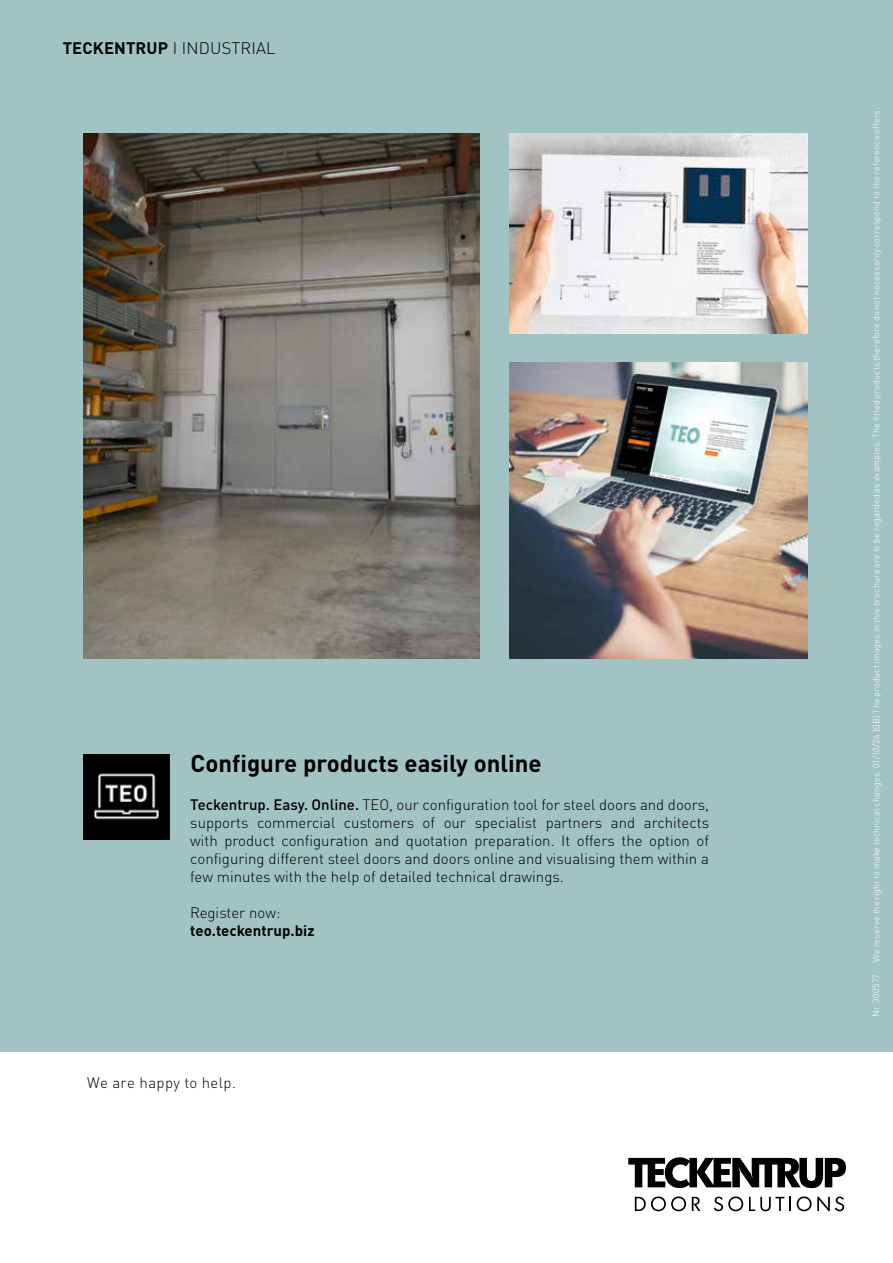
<style>
.page{position:relative;width:893px;height:1263px;background:#fff}
.page>*{position:absolute;margin:0;border:0;box-sizing:border-box;transform-origin:0 0}
.t1{font:700 24px "DIN Pro";color:#000}
.t2{font:300 16.5px "DIN Pro";letter-spacing:.01em;color:#000}
.t3{font:300 15px/18px "DIN Pro";color:#000;text-align:justify}
.t4{font:700 15px "DIN Pro";color:#000}
.t5{font:300 15px "DIN Pro";letter-spacing:.025em;color:#000}
.t6{font:300 9px "DIN Pro";letter-spacing:.01em;color:#fff}
.s1{font-weight:700}
.s2{font-weight:500}
</style>
<div class="page">
<div style="left:0;top:0;width:893px;height:1051px;background:#a1c3c3"></div>
<img style="left:509px;top:363px;width:299px;height:295px">
<img style="left:509px;top:133px;width:299px;height:200px">
<img style="left:84px;top:133px;width:395px;height:526px">
<svg style="left:628px;top:1157px;width:218px;height:32px"></svg>
<svg style="left:635px;top:1196px;width:51px;height:15px"></svg>
<svg style="left:692px;top:1197px;width:8px;height:14px"></svg>
<svg style="left:714px;top:1196px;width:77px;height:15px"></svg>
<svg style="left:797px;top:1196px;width:48px;height:15px"></svg>
<img style="left:84px;top:754px;width:85px;height:85px">
<p class="t2" style="left:63px;top:35px;width:214px"><span class="s1">TECKENTRUP</span> I INDUSTRIAL</p>
<h1 class="t1" style="left:191px;top:745px;width:353px">Configure products easily online</h1>
<p class="t3" style="left:190px;top:795px;width:520px"><span class="s2">Teckentrup. Easy. Online.</span> TEO, our configuration tool for steel doors and doors, supports commercial customers of our specialist partners and architects with product configuration and quotation preparation. It offers the option of configuring different steel doors and doors online and visualising them within a few minutes with the help of detailed technical drawings.</p>
<p class="t3" style="left:190px;top:903px;width:92px">Register now:</p>
<p class="t4" style="left:190px;top:919px;width:126px">teo.teckentrup.biz</p>
<p class="t5" style="left:87px;top:1071px;width:150px">We are happy to help.</p>
<p class="t6" style="left:869px;top:961px;width:855px;rotate:-90deg">We reserve the right to make technical changes. 01/10/24 (GB) The product images in this brochure are to be regarded as examples. The fitted products therefore do not necessarily correspond to the reference offers.</p>
<p class="t6" style="left:869px;top:1017px;width:44px;rotate:-90deg">Nr. 300577</p>
</div>
